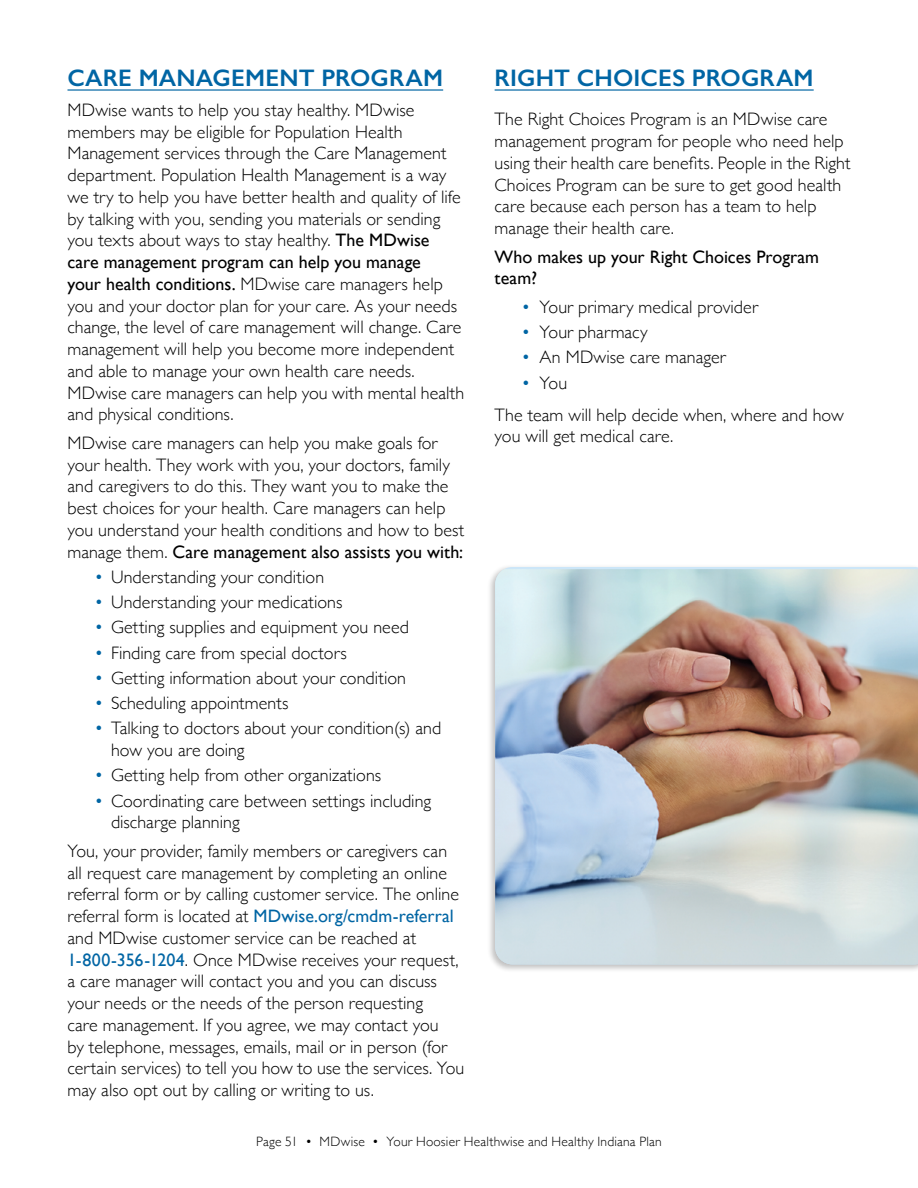
<style>
.page{position:relative;width:918px;height:1188px;background:#fff}
.page>*{position:absolute;margin:0;border:0;box-sizing:border-box;transform-origin:0 0}
.t1{font:600 24px "Gill Sans";letter-spacing:.005em;color:#0065a4}
.t2{font:300 18px/21.8px "Gill Sans";letter-spacing:.005em;color:#000}
.t3{font:18px/21.8px "Gill Sans";color:#000}
.t4{font:300 13.5px "Gill Sans";letter-spacing:.015em;color:#000}
.s1{font-weight:400}
.s2{color:#0065a4}
.s3{font-weight:400;color:#0065a4}
</style>
<div class="page">
<hr style="left:68px;top:89px;width:375px;height:2px;background:#0065a4">
<hr style="left:495px;top:89px;width:319px;height:2px;background:#0065a4">
<div style="left:487px;top:564px;width:431px;height:409px;background:#000;opacity:.25"></div>
<img style="left:495px;top:569px;width:423px;height:395px">
<h3 class="t1" style="left:68px;top:63px;width:377px">CARE MANAGEMENT PROGRAM</h3>
<p class="t2" style="left:68px;top:98px;width:398px">MDwise wants to help you stay healthy. MDwise members may be eligible for Population Health Management services through the Care Management department. Population Health Management is a way we try to help you have better health and quality of life by talking with you, sending you materials or sending you texts about ways to stay healthy. <span class="s1">The MDwise care management program can help you manage<br>your health conditions.</span> MDwise care managers help you and your doctor plan for your care. As your needs change, the level of care management will change. Care management will help you become more independent and able to manage your own health care needs.<br>MDwise care managers can help you with mental health and physical conditions.</p>
<p class="t2" style="left:68px;top:431px;width:398px">MDwise care managers can help you make goals for your health. They work with you, your doctors, family and caregivers to do this. They want you to make the best choices for your health. Care managers can help you understand your health conditions and how to best manage them. <span class="s1">Care management also assists you with:</span></p>
<p class="t2" style="left:94px;top:565px;width:231px"><span class="s2">•</span> Understanding your condition</p>
<p class="t2" style="left:94px;top:591px;width:249px"><span class="s2">•</span> Understanding your medications</p>
<p class="t2" style="left:94px;top:616px;width:316px"><span class="s2">•</span> Getting supplies and equipment you need</p>
<p class="t2" style="left:94px;top:641px;width:254px"><span class="s2">•</span> Finding care from special doctors</p>
<p class="t2" style="left:94px;top:666px;width:313px"><span class="s2">•</span> Getting information about your condition</p>
<p class="t2" style="left:94px;top:692px;width:196px"><span class="s2">•</span> Scheduling appointments</p>
<p class="t2" style="left:111px;top:717px;width:332px;text-indent:-17px"><span class="s2">•</span> Talking to doctors about your condition(s) and how you are doing</p>
<p class="t2" style="left:94px;top:764px;width:288px"><span class="s2">•</span> Getting help from other organizations</p>
<p class="t2" style="left:111px;top:789px;width:322px;text-indent:-17px"><span class="s2">•</span> Coordinating care between settings including discharge planning</p>
<p class="t2" style="left:68px;top:839px;width:398px">You, your provider, family members or caregivers can all request care management by completing an online referral form or by calling customer service. The online referral form is located at <span class="s3">MDwise.org/cmdm-referral </span>and MDwise customer service can be reached at <span class="s3">1-800-356-1204</span>. Once MDwise receives your request, a care manager will contact you and you can discuss your needs or the needs of the person requesting<br>care management. If you agree, we may contact you<br>by telephone, messages, emails, mail or in person (for certain services) to tell you how to use the services. You may also opt out by calling or writing to us.</p>
<h3 class="t1" style="left:495px;top:63px;width:321px">RIGHT CHOICES PROGRAM</h3>
<p class="t2" style="left:495px;top:108px;width:357px">The Right Choices Program is an MDwise care management program for people who need help using their health care benefits. People in the Right Choices Program can be sure to get good health care because each person has a team to help manage their health care.</p>
<h4 class="t3" style="left:495px;top:245px;width:326px">Who makes up your Right Choices Program team?</h4>
<p class="t2" style="left:522px;top:295px;width:238px"><span class="s2">•</span> Your primary medical provider</p>
<p class="t2" style="left:522px;top:321px;width:127px"><span class="s2">•</span> Your pharmacy</p>
<p class="t2" style="left:522px;top:346px;width:206px"><span class="s2">•</span> An MDwise care manager</p>
<p class="t2" style="left:522px;top:371px;width:47px"><span class="s2">•</span> You</p>
<p class="t2" style="left:495px;top:403px;width:351px">The team will help decide when, where and how you will get medical care.</p>
<p class="t4" style="left:256px;top:1131px;width:407px">Page 51 • MDwise • Your Hoosier Healthwise and Healthy Indiana Plan</p>
</div>
